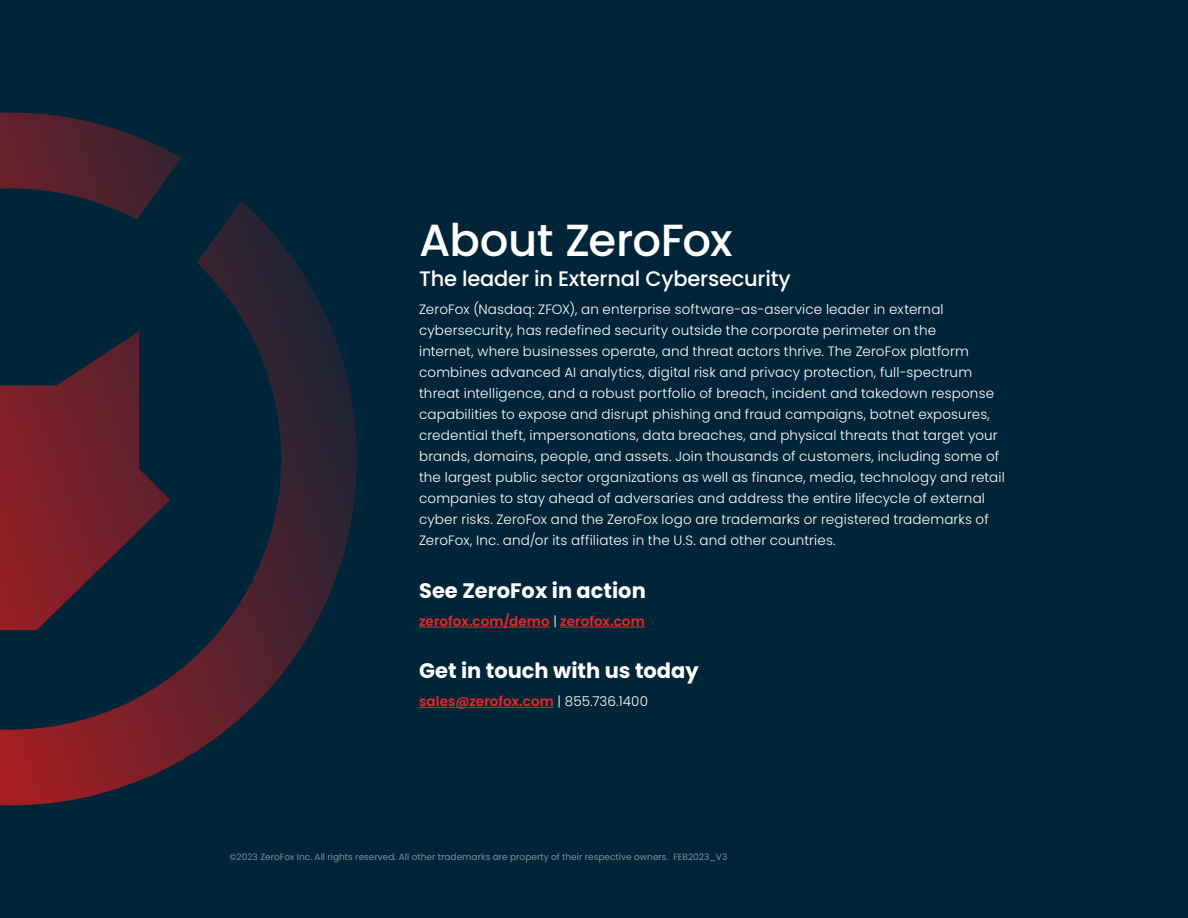
<style>
.page{position:relative;width:1188px;height:918px;background:#002539}
.page>*{position:absolute;margin:0;border:0;box-sizing:border-box;transform-origin:0 0}
.t1{font:500 45px "Poppins";letter-spacing:-.015em;color:#fff}
.t2{font:700 21px "Poppins";color:#fff}
.t3{font:500 21px "Poppins";letter-spacing:-.01em;color:#fff}
.t4{font:300 13.5px/21px "Poppins";letter-spacing:.01em;color:#fff}
.t5{font:600 13.5px "Poppins";letter-spacing:.005em;color:#e7282b}
.t6{font:9px "Poppins";color:#7d9096}
.s1{font-weight:300;color:#fff}
</style>
<div class="page">
<hr style="left:419px;top:627px;width:131px;height:1px;background:#e7282b">
<hr style="left:560px;top:627px;width:85px;height:1px;background:#e7282b">
<hr style="left:419px;top:707px;width:135px;height:1px;background:#e7282b">
<svg style="left:0;top:113px;width:357px;height:692px"></svg>
<h1 class="t1" style="left:419px;top:214px;width:315px">About ZeroFox</h1>
<h2 class="t3" style="left:419px;top:267px;width:373px">The leader in External Cybersecurity</h2>
<p class="t4" style="left:419px;top:299px;width:587px">ZeroFox (Nasdaq: ZFOX), an enterprise software-as-aservice leader in external cybersecurity, has redefined security outside the corporate perimeter on the<br>internet, where businesses operate, and threat actors thrive. The ZeroFox platform combines advanced AI analytics, digital risk and privacy protection, full-spectrum threat intelligence, and a robust portfolio of breach, incident and takedown response capabilities to expose and disrupt phishing and fraud campaigns, botnet exposures, credential theft, impersonations, data breaches, and physical threats that target your brands, domains, people, and assets. Join thousands of customers, including some of the largest public sector organizations as well as finance, media, technology and retail companies to stay ahead of adversaries and address the entire lifecycle of external cyber risks. ZeroFox and the ZeroFox logo are trademarks or registered trademarks of ZeroFox, Inc. and/or its affiliates in the U.S. and other countries.</p>
<h2 class="t2" style="left:419px;top:578px;width:228px">See ZeroFox in action</h2>
<p class="t5" style="left:419px;top:613px;width:227px">zerofox.com/demo <span class="s1">|</span> zerofox.com</p>
<h2 class="t2" style="left:419px;top:659px;width:281px">Get in touch with us today</h2>
<p class="t5" style="left:419px;top:693px;width:230px">sales@zerofox.com <span class="s1">| 855.736.1400</span></p>
<p class="t6" style="left:230px;top:852px;width:499px">©2023 ZeroFox Inc. All rights reserved. All other trademarks are property of their respective owners. FEB2023_V3</p>
</div>
